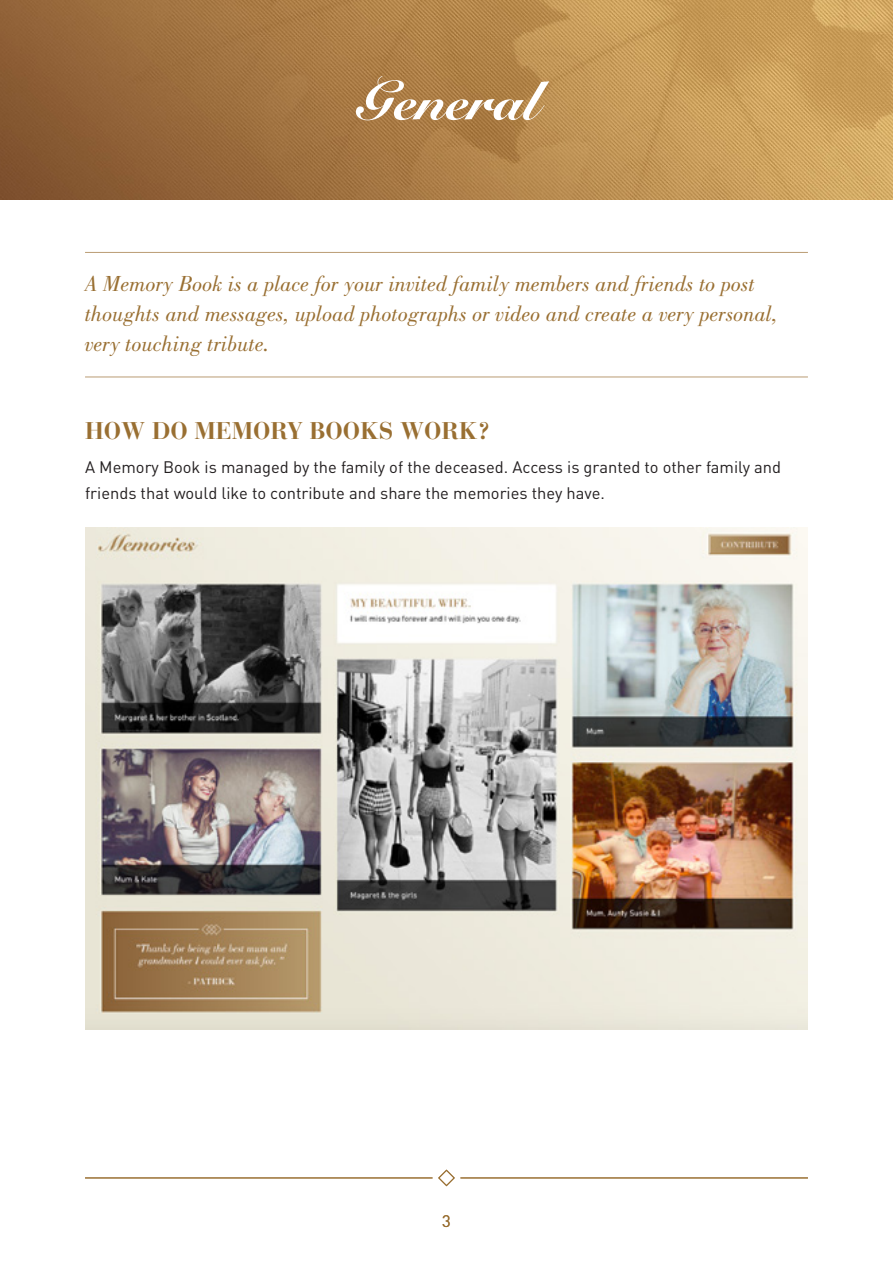
<style>
.page{position:relative;width:893px;height:1263px;background:#fff}
.page>*{position:absolute;margin:0;border:0;box-sizing:border-box;transform-origin:0 0}
.Heading_1{font:54px "Snell Roundhand Black Script";color:#fff}
.Heading_2{font:700 24px "Bauer Bodoni";color:#996f32}
.t1{font:italic 22.5px/30px "Bodoni";color:#996f32}
.Body{font:16.5px/25.5px "DIN";color:#231f20}
.Body-2{font:16.5px "DIN";color:#996f32}
</style>
<div class="page">
<img style="left:0;top:0;width:893px;height:200px">
<hr style="left:85px;top:252px;width:723px;height:1px;background:#ba9c73">
<hr style="left:85px;top:377px;width:723px;height:1px;background:#ba9c73">
<svg style="left:438px;top:1169px;width:17px;height:18px"></svg>
<hr style="left:460px;top:1177px;width:348px;height:1px;background:#996f32">
<hr style="left:85px;top:1177px;width:347px;height:1px;background:#996f32">
<img style="left:85px;top:527px;width:723px;height:502px">
<p class="Heading_1" style="left:354px;top:69px;width:186px">General</p>
<p class="t1" style="left:85px;top:269px;width:694px">A Memory Book is a place for your invited family members and friends to post thoughts and messages, upload photographs or video and create a very personal, very touching tribute.</p>
<p class="Heading_2" style="left:85px;top:417px;width:407px">HOW DO MEMORY BOOKS WORK?</p>
<p class="Body" style="left:85px;top:455px;width:698px">A Memory Book is managed by the family of the deceased. Access is granted to other family and friends that would like to contribute and share the memories they have.</p>
<p class="Body-2" style="left:442px;top:1211px;width:10px">3</p>
</div>
